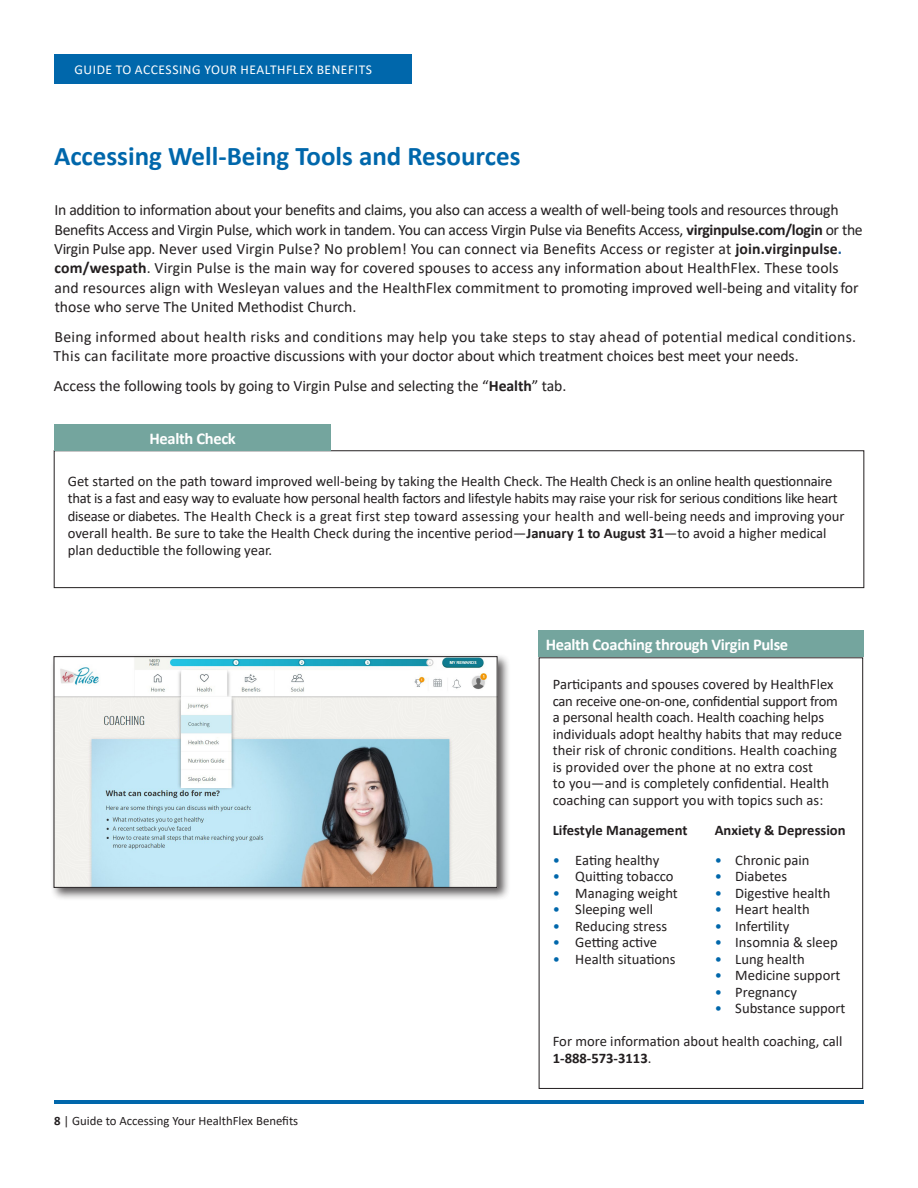
<style>
.page{position:relative;width:918px;height:1188px;background:#fff}
.page>*{position:absolute;margin:0;border:0;box-sizing:border-box;transform-origin:0 0}
.t1{font:700 27px "Calibri";color:#0067ab}
.t2{font:700 16.5px "Calibri";letter-spacing:-.02em;color:#fff}
.t3{font:15.75px/19.4px "Calibri";color:#231f20}
.t4{font:14.7px/16.5px "Calibri";color:#231f20}
.t5{font:700 14.7px "Calibri";color:#231f20}
.t6{font:13.5px "Calibri";letter-spacing:.04em;color:#fff}
.t7{font:12.75px "Calibri";color:#231f20}
.s1{font-weight:700}
.s2{font-weight:700;color:#175d9e}
.s3{color:#0067ab}
</style>
<div class="page">
<div style="left:54px;top:54px;width:358px;height:29px;background:#0067ab"></div>
<hr style="left:54px;top:1101px;width:810px;height:3px;background:#0067ab">
<div style="left:54px;top:451px;width:810px;height:137px;border:1px solid #231f20"></div>
<div style="left:54px;top:424px;width:277px;height:27px;background:#74a59e"></div>
<div style="left:539px;top:658px;width:324px;height:431px;border:1px solid #231f20"></div>
<div style="left:539px;top:630px;width:325px;height:27px;background:#74a59e"></div>
<div style="left:50px;top:653px;width:460px;height:247px;background:#231f20;opacity:.75"></div>
<img style="left:56px;top:658px;width:439px;height:228px">
<div style="left:54px;top:656px;width:443px;height:232px;border:1px solid #231f20"></div>
<p class="t6" style="left:75px;top:60px;width:299px">GUIDE TO ACCESSING YOUR HEALTHFLEX BENEFITS</p>
<p class="t1" style="left:54px;top:137px;width:468px">Accessing Well-Being Tools and Resources</p>
<p class="t3" style="left:54px;top:200px;width:810px">In addition to information about your benefits and claims, you also can access a wealth of well-being tools and resources through Benefits Access and Virgin Pulse, which work in tandem. You can access Virgin Pulse via Benefits Access, <span class="s1">virginpulse.com/login</span> or the Virgin Pulse app. Never used Virgin Pulse? No problem! You can connect via Benefits Access or register at <span class="s1">join.virginpulse</span><span class="s2">. </span><span class="s1">com/wespath</span>. Virgin Pulse is the main way for covered spouses to access any information about HealthFlex. These tools and resources align with Wesleyan values and the HealthFlex commitment to promoting improved well-being and vitality for those who serve The United Methodist Church.</p>
<p class="t3" style="left:54px;top:327px;width:804px">Being informed about health risks and conditions may help you take steps to stay ahead of potential medical conditions.<br>This can facilitate more proactive discussions with your doctor about which treatment choices best meet your needs.</p>
<p class="t3" style="left:54px;top:376px;width:514px">Access the following tools by going to Virgin Pulse and selecting the “<span class="s1">Health</span>” tab.</p>
<p class="t2" style="left:150px;top:427px;width:88px">Health Check</p>
<p class="t4" style="left:68px;top:472px;width:778px;line-height:17.2px">Get started on the path toward improved well-being by taking the Health Check. The Health Check is an online health questionnaire that is a fast and easy way to evaluate how personal health factors and lifestyle habits may raise your risk for serious conditions like heart disease or diabetes. The Health Check is a great first step toward assessing your health and well-being needs and improving your overall health. Be sure to take the Health Check during the incentive period—<span class="s1">January 1 to August 31</span>—to avoid a higher medical plan deductible the following year.</p>
<p class="t2" style="left:546px;top:633px;width:244px">Health Coaching through Virgin Pulse</p>
<p class="t7" style="left:54px;top:1111px;width:246px"><span class="s1">8</span> | Guide to Accessing Your HealthFlex Benefits</p>
<p class="t4" style="left:553px;top:676px;width:291px">Participants and spouses covered by HealthFlex can receive one-on-one, confidential support from a personal health coach. Health coaching helps individuals adopt healthy habits that may reduce their risk of chronic conditions. Health coaching is provided over the phone at no extra cost<br>to you—and is completely confidential. Health coaching can support you with topics such as:</p>
<p class="t5" style="left:553px;top:819px;width:136px">Lifestyle Management</p>
<p class="t5" style="left:715px;top:819px;width:132px">Anxiety &amp; Depression</p>
<p class="t4" style="left:553px;top:851px;width:108px"><span class="s3">•</span> Eating healthy</p>
<p class="t4" style="left:715px;top:851px;width:96px"><span class="s3">•</span> Chronic pain</p>
<p class="t4" style="left:553px;top:868px;width:122px"><span class="s3">•</span> Quitting tobacco</p>
<p class="t4" style="left:715px;top:868px;width:74px"><span class="s3">•</span> Diabetes</p>
<p class="t4" style="left:553px;top:884px;width:127px"><span class="s3">•</span> Managing weight</p>
<p class="t4" style="left:715px;top:884px;width:117px"><span class="s3">•</span> Digestive health</p>
<p class="t4" style="left:553px;top:901px;width:102px"><span class="s3">•</span> Sleeping well</p>
<p class="t4" style="left:715px;top:901px;width:97px"><span class="s3">•</span> Heart health</p>
<p class="t4" style="left:553px;top:917px;width:116px"><span class="s3">•</span> Reducing stress</p>
<p class="t4" style="left:715px;top:917px;width:76px"><span class="s3">•</span> Infertility</p>
<p class="t4" style="left:553px;top:934px;width:106px"><span class="s3">•</span> Getting active</p>
<p class="t4" style="left:715px;top:934px;width:124px"><span class="s3">•</span> Insomnia &amp; sleep</p>
<p class="t4" style="left:553px;top:950px;width:124px"><span class="s3">•</span> Health situations</p>
<p class="t4" style="left:715px;top:950px;width:92px"><span class="s3">•</span> Lung health</p>
<p class="t4" style="left:715px;top:967px;width:127px"><span class="s3">•</span> Medicine support</p>
<p class="t4" style="left:715px;top:983px;width:84px"><span class="s3">•</span> Pregnancy</p>
<p class="t4" style="left:715px;top:1000px;width:132px"><span class="s3">•</span> Substance support</p>
<p class="t4" style="left:553px;top:1033px;width:291px">For more information about health coaching, call<br><span class="s1">1-888-573-3113</span>.</p>
</div>
